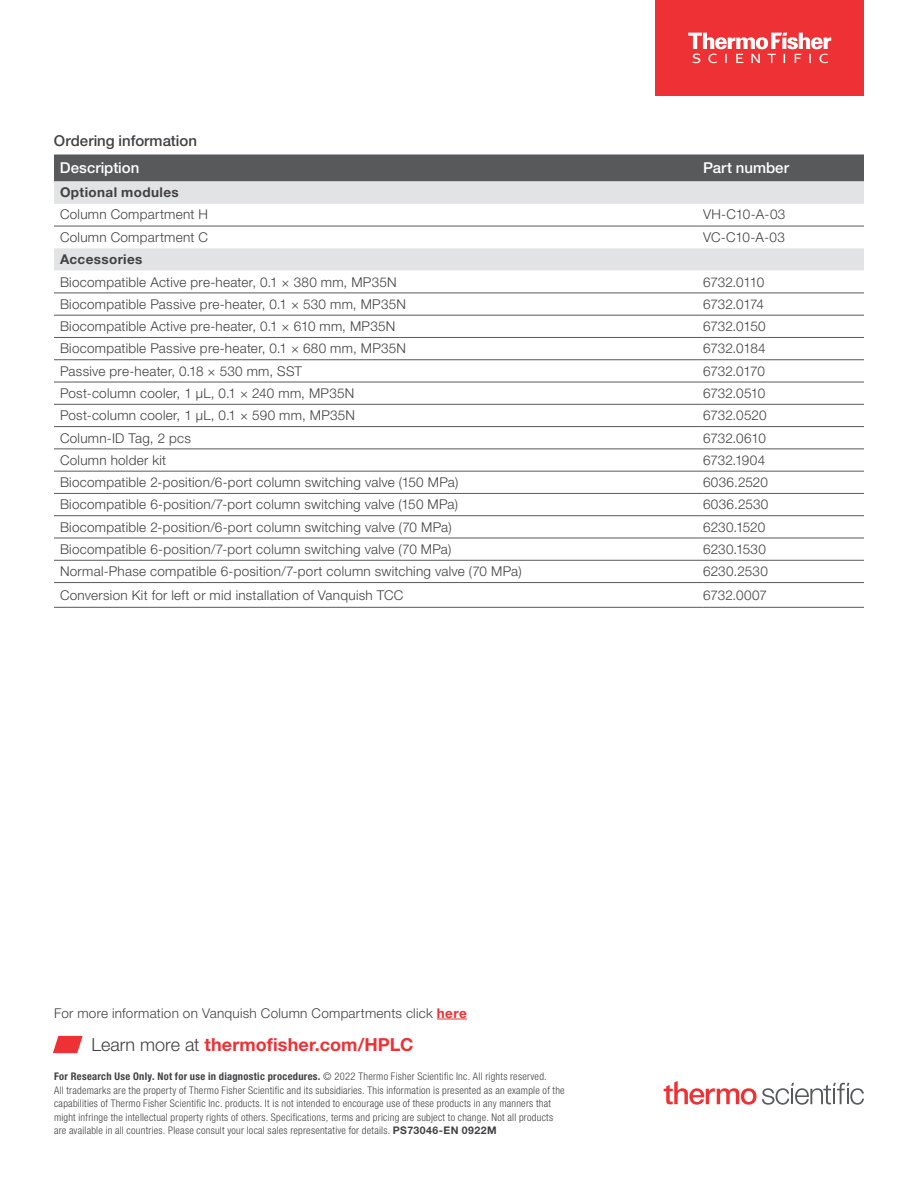
<style>
.page{position:relative;width:918px;height:1188px;background:#fff}
.page>*{position:absolute;margin:0;border:0;box-sizing:border-box;transform-origin:0 0}
.t1{font:700 18px "Helvetica Neue LTW1 G";letter-spacing:.005em;color:#ee3134}
.t2{font:500 15px "Helvetica Neue LTW1 G";color:#fff}
.t3{font:500 15px "Helvetica Neue LTW1 G";color:#414042}
.t4{font:300 13.5px "Helvetica Neue LTW1 G";letter-spacing:.02em;color:#414042}
.t5{font:300 13.5px "Helvetica Neue LTW1 G";letter-spacing:-.01em;color:#414042}
.t6{font:300 13.5px "Helvetica Neue LTW1 G";color:#414042}
.t7{font:300 13.5px "Helvetica Neue LTW1 G";letter-spacing:-.015em;color:#414042}
.t8{font:700 13.5px "Helvetica Neue LTW1 G";letter-spacing:.03em;color:#414042}
.t9{font:300 condensed 10.5px/13.5px "Helvetica Neue LTW1 G";letter-spacing:.025em;color:#414042}
.s1{font-weight:700;color:#ee3134}
.s2{font-weight:300;color:#414042}
.s3{font-weight:700}
.s4{font-weight:700;font-stretch:normal}
</style>
<div class="page">
<svg style="left:53px;top:1036px;width:30px;height:17px"></svg>
<svg style="left:54px;top:154px;width:810px;height:28px;background:#5e5f61"></svg>
<svg style="left:54px;top:182px;width:810px;height:89px;fill:#e8e9e9"></svg>
<svg style="left:54px;top:314px;width:810px;height:246px"></svg>
<svg style="left:54px;top:606px;width:810px;height:1px"></svg>
<hr style="left:54px;top:226px;width:649px;height:1px;background:#58595b">
<hr style="left:703px;top:226px;width:161px;height:1px;background:#58595b">
<hr style="left:54px;top:293px;width:649px;height:1px;background:#58595b">
<hr style="left:703px;top:293px;width:161px;height:1px;background:#58595b">
<hr style="left:54px;top:315px;width:649px;height:1px;background:#58595b">
<hr style="left:703px;top:315px;width:161px;height:1px;background:#58595b">
<hr style="left:54px;top:337px;width:649px;height:1px;background:#58595b">
<hr style="left:703px;top:337px;width:161px;height:1px;background:#58595b">
<hr style="left:54px;top:359px;width:649px;height:1px;background:#58595b">
<hr style="left:703px;top:359px;width:161px;height:1px;background:#58595b">
<hr style="left:54px;top:382px;width:649px;height:1px;background:#58595b">
<hr style="left:703px;top:382px;width:161px;height:1px;background:#58595b">
<hr style="left:54px;top:404px;width:649px;height:1px;background:#58595b">
<hr style="left:703px;top:404px;width:161px;height:1px;background:#58595b">
<hr style="left:54px;top:426px;width:649px;height:1px;background:#58595b">
<hr style="left:703px;top:426px;width:161px;height:1px;background:#58595b">
<hr style="left:54px;top:449px;width:649px;height:1px;background:#58595b">
<hr style="left:703px;top:449px;width:161px;height:1px;background:#58595b">
<hr style="left:54px;top:471px;width:649px;height:1px;background:#58595b">
<hr style="left:703px;top:471px;width:161px;height:1px;background:#58595b">
<hr style="left:54px;top:493px;width:649px;height:1px;background:#58595b">
<hr style="left:703px;top:493px;width:161px;height:1px;background:#58595b">
<hr style="left:54px;top:515px;width:649px;height:1px;background:#58595b">
<hr style="left:703px;top:515px;width:161px;height:1px;background:#58595b">
<hr style="left:54px;top:538px;width:649px;height:1px;background:#58595b">
<hr style="left:703px;top:538px;width:161px;height:1px;background:#58595b">
<hr style="left:54px;top:560px;width:649px;height:1px;background:#58595b">
<hr style="left:703px;top:560px;width:161px;height:1px;background:#58595b">
<hr style="left:54px;top:582px;width:649px;height:1px;background:#58595b">
<hr style="left:703px;top:582px;width:161px;height:1px;background:#58595b">
<hr style="left:54px;top:607px;width:649px;height:1px;background:#58595b">
<hr style="left:703px;top:607px;width:161px;height:1px;background:#58595b">
<svg style="left:664px;top:1081px;width:200px;height:24px"></svg>
<hr style="left:437px;top:1019px;width:30px;height:1px;background:#ee3134">
<div style="left:656px;top:0;width:208px;height:96px;background:#ee3134"></div>
<svg style="left:688px;top:33px;width:143px;height:30px"></svg>
<p class="t3" style="left:54px;top:132px;width:145px">Ordering information</p>
<p class="t2" style="left:60px;top:159px;width:81px">Description</p>
<p class="t2" style="left:703px;top:159px;width:87px">Part number</p>
<p class="t8" style="left:60px;top:184px;width:120px">Optional modules</p>
<p class="t4" style="left:60px;top:206px;width:150px">Column Compartment H</p>
<p class="t4" style="left:703px;top:206px;width:84px">VH-C10-A-03</p>
<p class="t4" style="left:60px;top:229px;width:150px">Column Compartment C</p>
<p class="t4" style="left:703px;top:229px;width:83px">VC-C10-A-03</p>
<p class="t8" style="left:60px;top:251px;width:84px">Accessories</p>
<p class="t4" style="left:60px;top:274px;width:338px">Biocompatible Active pre-heater, 0.1 × 380 mm, MP35N</p>
<p class="t7" style="left:703px;top:274px;width:63px">6732.0110</p>
<p class="t4" style="left:60px;top:296px;width:347px">Biocompatible Passive pre-heater, 0.1 × 530 mm, MP35N</p>
<p class="t7" style="left:703px;top:296px;width:62px">6732.0174</p>
<p class="t4" style="left:60px;top:318px;width:337px">Biocompatible Active pre-heater, 0.1 × 610 mm, MP35N</p>
<p class="t5" style="left:703px;top:318px;width:64px">6732.0150</p>
<p class="t4" style="left:60px;top:340px;width:347px">Biocompatible Passive pre-heater, 0.1 × 680 mm, MP35N</p>
<p class="t5" style="left:703px;top:340px;width:64px">6732.0184</p>
<p class="t4" style="left:60px;top:363px;width:244px">Passive pre-heater, 0.18 × 530 mm, SST</p>
<p class="t7" style="left:703px;top:363px;width:63px">6732.0170</p>
<p class="t4" style="left:60px;top:385px;width:296px">Post-column cooler, 1 μL, 0.1 × 240 mm, MP35N</p>
<p class="t5" style="left:703px;top:385px;width:64px">6732.0510</p>
<p class="t4" style="left:60px;top:407px;width:296px">Post-column cooler, 1 µL, 0.1 × 590 mm, MP35N</p>
<p class="t6" style="left:703px;top:407px;width:65px">6732.0520</p>
<p class="t4" style="left:60px;top:429px;width:133px">Column-ID Tag, 2 pcs</p>
<p class="t5" style="left:703px;top:429px;width:64px">6732.0610</p>
<p class="t4" style="left:60px;top:452px;width:108px">Column holder kit</p>
<p class="t6" style="left:703px;top:452px;width:64px">6732.1904</p>
<p class="t4" style="left:60px;top:474px;width:400px">Biocompatible 2-position/6-port column switching valve (150 MPa)</p>
<p class="t4" style="left:703px;top:474px;width:66px">6036.2520</p>
<p class="t4" style="left:60px;top:496px;width:400px">Biocompatible 6-position/7-port column switching valve (150 MPa)</p>
<p class="t4" style="left:703px;top:496px;width:67px">6036.2530</p>
<p class="t4" style="left:60px;top:519px;width:393px">Biocompatible 2-position/6-port column switching valve (70 MPa)</p>
<p class="t6" style="left:703px;top:519px;width:64px">6230.1520</p>
<p class="t4" style="left:60px;top:541px;width:393px">Biocompatible 6-position/7-port column switching valve (70 MPa)</p>
<p class="t4" style="left:703px;top:541px;width:64px">6230.1530</p>
<p class="t4" style="left:60px;top:563px;width:463px">Normal-Phase compatible 6-position/7-port column switching valve (70 MPa)</p>
<p class="t4" style="left:703px;top:563px;width:66px">6230.2530</p>
<p class="t4" style="left:60px;top:587px;width:345px">Conversion Kit for left or mid installation of Vanquish TCC</p>
<p class="t6" style="left:703px;top:587px;width:65px">6732.0007</p>
<p class="t4" style="left:54px;top:1005px;width:414px">For more information on Vanquish Column Compartments click <span class="s1">here</span></p>
<h1 class="t1" style="left:92px;top:1033px;width:323px"><span class="s2">Learn more at</span> thermofisher.com/HPLC</h1>
<p class="t9" style="left:54px;top:1070px;width:512px"><span class="s3">For Research Use Only. Not for use in diagnostic procedures.</span> © 2022 Thermo Fisher Scientific Inc. All rights reserved.<br>All trademarks are the property of Thermo Fisher Scientific and its subsidiaries. This information is presented as an example of the capabilities of Thermo Fisher Scientific Inc. products. It is not intended to encourage use of these products in any manners that might infringe the intellectual property rights of others. Specifications, terms and pricing are subject to change. Not all products are available in all countries. Please consult your local sales representative for details. <span class="s4">PS73046-EN 0922M</span></p>
</div>
